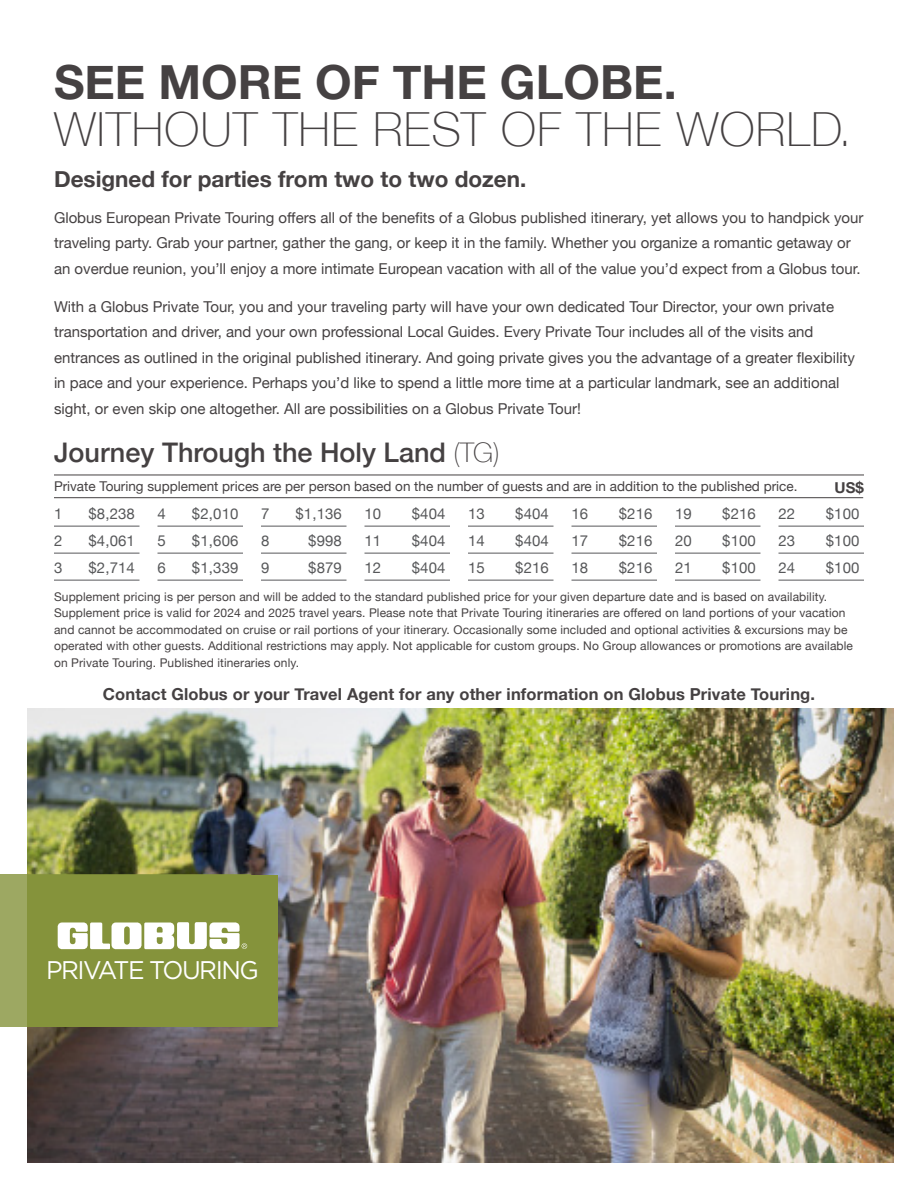
<style>
.page{position:relative;width:918px;height:1188px;background:#fff}
.page>*{position:absolute;margin:0;border:0;box-sizing:border-box;transform-origin:0 0}
.t1{font:100 47.1px "Helvetica Neue";letter-spacing:.025em;color:#454142}
.t2{font:700 47.1px "Helvetica Neue";color:#454142}
.Name{font:500 27px "Helvetica Neue";color:#454142}
.GL_INTRO_HEAD_SM{font:25.5px "Gotham";letter-spacing:-.06em;color:#fff}
.t3{font:700 22.5px "Helvetica Neue";color:#454142}
.t4{font:700 16.5px "Helvetica Neue";letter-spacing:.01em;color:#454142}
.t5{font:15px/25.5px "Helvetica Neue";color:#454142}
.t6{font:15px "Helvetica Neue";letter-spacing:.01em;color:#57585a}
.t7{font:700 15px "Helvetica Neue";color:#454142}
.t8{font:13.5px "Helvetica Neue";color:#454142}
.t9{font:12px/16.5px "Helvetica Neue";letter-spacing:.01em;color:#454142}
.s1{font-weight:100}
</style>
<div class="page">
<img style="left:27px;top:708px;width:866px;height:454px">
<div style="left:0;top:874px;width:251px;height:153px;background:#9da862"></div>
<hr style="left:54px;top:497px;width:809px;height:1px;background:#454142">
<hr style="left:54px;top:475px;width:810px;height:1px;background:#454142">
<div style="left:27px;top:875px;width:251px;height:151px;background:#85933b"></div>
<svg style="left:58px;top:922px;width:189px;height:27px"></svg>
<hr style="left:54px;top:526px;width:86px;height:1px;background:#57585a">
<hr style="left:54px;top:553px;width:86px;height:1px;background:#57585a">
<hr style="left:54px;top:580px;width:86px;height:1px;background:#57585a">
<hr style="left:158px;top:526px;width:85px;height:1px;background:#57585a">
<hr style="left:158px;top:553px;width:85px;height:1px;background:#57585a">
<hr style="left:158px;top:580px;width:85px;height:1px;background:#57585a">
<hr style="left:261px;top:526px;width:85px;height:1px;background:#57585a">
<hr style="left:261px;top:553px;width:85px;height:1px;background:#57585a">
<hr style="left:261px;top:580px;width:85px;height:1px;background:#57585a">
<hr style="left:364px;top:526px;width:86px;height:1px;background:#57585a">
<hr style="left:364px;top:553px;width:86px;height:1px;background:#57585a">
<hr style="left:364px;top:580px;width:86px;height:1px;background:#57585a">
<hr style="left:468px;top:526px;width:86px;height:1px;background:#57585a">
<hr style="left:468px;top:553px;width:86px;height:1px;background:#57585a">
<hr style="left:468px;top:580px;width:86px;height:1px;background:#57585a">
<hr style="left:572px;top:526px;width:85px;height:1px;background:#57585a">
<hr style="left:572px;top:553px;width:85px;height:1px;background:#57585a">
<hr style="left:572px;top:580px;width:85px;height:1px;background:#57585a">
<hr style="left:675px;top:526px;width:85px;height:1px;background:#57585a">
<hr style="left:675px;top:553px;width:85px;height:1px;background:#57585a">
<hr style="left:675px;top:580px;width:85px;height:1px;background:#57585a">
<hr style="left:778px;top:526px;width:86px;height:1px;background:#57585a">
<hr style="left:778px;top:553px;width:86px;height:1px;background:#57585a">
<hr style="left:778px;top:580px;width:86px;height:1px;background:#57585a">
<p class="t2" style="left:54px;top:45px;width:624px">SEE MORE OF THE GLOBE.</p>
<p class="t1" style="left:54px;top:93px;width:799px">WITHOUT THE REST OF THE WORLD.</p>
<p class="t3" style="left:54px;top:161px;width:474px">Designed for parties from two to two dozen.</p>
<p class="t5" style="left:54px;top:204px;width:811px">Globus European Private Touring offers all of the benefits of a Globus published itinerary, yet allows you to handpick your traveling party. Grab your partner, gather the gang, or keep it in the family. Whether you organize a romantic getaway or an overdue reunion, you’ll enjoy a more intimate European vacation with all of the value you’d expect from a Globus tour.</p>
<p class="t5" style="left:54px;top:294px;width:802px">With a Globus Private Tour, you and your traveling party will have your own dedicated Tour Director, your own private transportation and driver, and your own professional Local Guides. Every Private Tour includes all of the visits and entrances as outlined in the original published itinerary. And going private gives you the advantage of a greater flexibility in pace and your experience. Perhaps you’d like to spend a little more time at a particular landmark, see an additional sight, or even skip one altogether. All are possibilities on a Globus Private Tour!</p>
<p class="Name" style="left:54px;top:431px;width:447px">Journey Through the Holy Land <span class="s1">(TG)</span></p>
<p class="t8" style="left:54px;top:478px;width:745px">Private Touring supplement prices are per person based on the number of guests and are in addition to the published price.</p>
<p class="t7" style="left:835px;top:476px;width:31px">US$</p>
<p class="t6" style="left:54px;top:505px;width:10px">1</p>
<p class="t6" style="left:88px;top:505px;width:48px">$8,238</p>
<p class="t6" style="left:54px;top:532px;width:10px">2</p>
<p class="t6" style="left:88px;top:532px;width:48px">$4,061</p>
<p class="t6" style="left:54px;top:559px;width:10px">3</p>
<p class="t6" style="left:88px;top:559px;width:48px">$2,714</p>
<p class="t6" style="left:158px;top:505px;width:10px">4</p>
<p class="t6" style="left:192px;top:505px;width:48px">$2,010</p>
<p class="t6" style="left:158px;top:532px;width:10px">5</p>
<p class="t6" style="left:192px;top:532px;width:48px">$1,606</p>
<p class="t6" style="left:158px;top:559px;width:10px">6</p>
<p class="t6" style="left:192px;top:559px;width:48px">$1,339</p>
<p class="t6" style="left:261px;top:505px;width:10px">7</p>
<p class="t6" style="left:295px;top:505px;width:48px">$1,136</p>
<p class="t6" style="left:261px;top:532px;width:10px">8</p>
<p class="t6" style="left:308px;top:532px;width:35px">$998</p>
<p class="t6" style="left:261px;top:559px;width:10px">9</p>
<p class="t6" style="left:308px;top:559px;width:35px">$879</p>
<p class="t6" style="left:364px;top:505px;width:18px">10</p>
<p class="t6" style="left:412px;top:505px;width:35px">$404</p>
<p class="t6" style="left:364px;top:532px;width:18px">11</p>
<p class="t6" style="left:412px;top:532px;width:35px">$404</p>
<p class="t6" style="left:364px;top:559px;width:18px">12</p>
<p class="t6" style="left:412px;top:559px;width:35px">$404</p>
<p class="t6" style="left:468px;top:505px;width:18px">13</p>
<p class="t6" style="left:515px;top:505px;width:35px">$404</p>
<p class="t6" style="left:468px;top:532px;width:18px">14</p>
<p class="t6" style="left:515px;top:532px;width:35px">$404</p>
<p class="t6" style="left:468px;top:559px;width:18px">15</p>
<p class="t6" style="left:515px;top:559px;width:35px">$216</p>
<p class="t6" style="left:572px;top:505px;width:18px">16</p>
<p class="t6" style="left:619px;top:505px;width:35px">$216</p>
<p class="t6" style="left:572px;top:532px;width:18px">17</p>
<p class="t6" style="left:619px;top:532px;width:35px">$216</p>
<p class="t6" style="left:572px;top:559px;width:18px">18</p>
<p class="t6" style="left:619px;top:559px;width:35px">$216</p>
<p class="t6" style="left:675px;top:505px;width:18px">19</p>
<p class="t6" style="left:722px;top:505px;width:35px">$216</p>
<p class="t6" style="left:675px;top:532px;width:18px">20</p>
<p class="t6" style="left:722px;top:532px;width:35px">$100</p>
<p class="t6" style="left:675px;top:559px;width:18px">21</p>
<p class="t6" style="left:722px;top:559px;width:35px">$100</p>
<p class="t6" style="left:778px;top:505px;width:18px">22</p>
<p class="t6" style="left:826px;top:505px;width:35px">$100</p>
<p class="t6" style="left:778px;top:532px;width:18px">23</p>
<p class="t6" style="left:826px;top:532px;width:35px">$100</p>
<p class="t6" style="left:778px;top:559px;width:18px">24</p>
<p class="t6" style="left:826px;top:559px;width:35px">$100</p>
<p class="t9" style="left:54px;top:588px;width:801px">Supplement pricing is per person and will be added to the standard published price for your given departure date and is based on availability.<br>Supplement price is valid for 2024 and 2025 travel years. Please note that Private Touring itineraries are offered on land portions of your vacation and cannot be accommodated on cruise or rail portions of your itinerary. Occasionally some included and optional activities &amp; excursions may be operated with other guests. Additional restrictions may apply. Not applicable for custom groups. No Group allowances or promotions are available on Private Touring. Published itineraries only.</p>
<p class="t4" style="left:103px;top:681px;width:714px">Contact Globus or your Travel Agent for any other information on Globus Private Touring.</p>
<p class="GL_INTRO_HEAD_SM" style="left:46px;top:956px;width:214px">PRIVATE TOURING</p>
</div>
